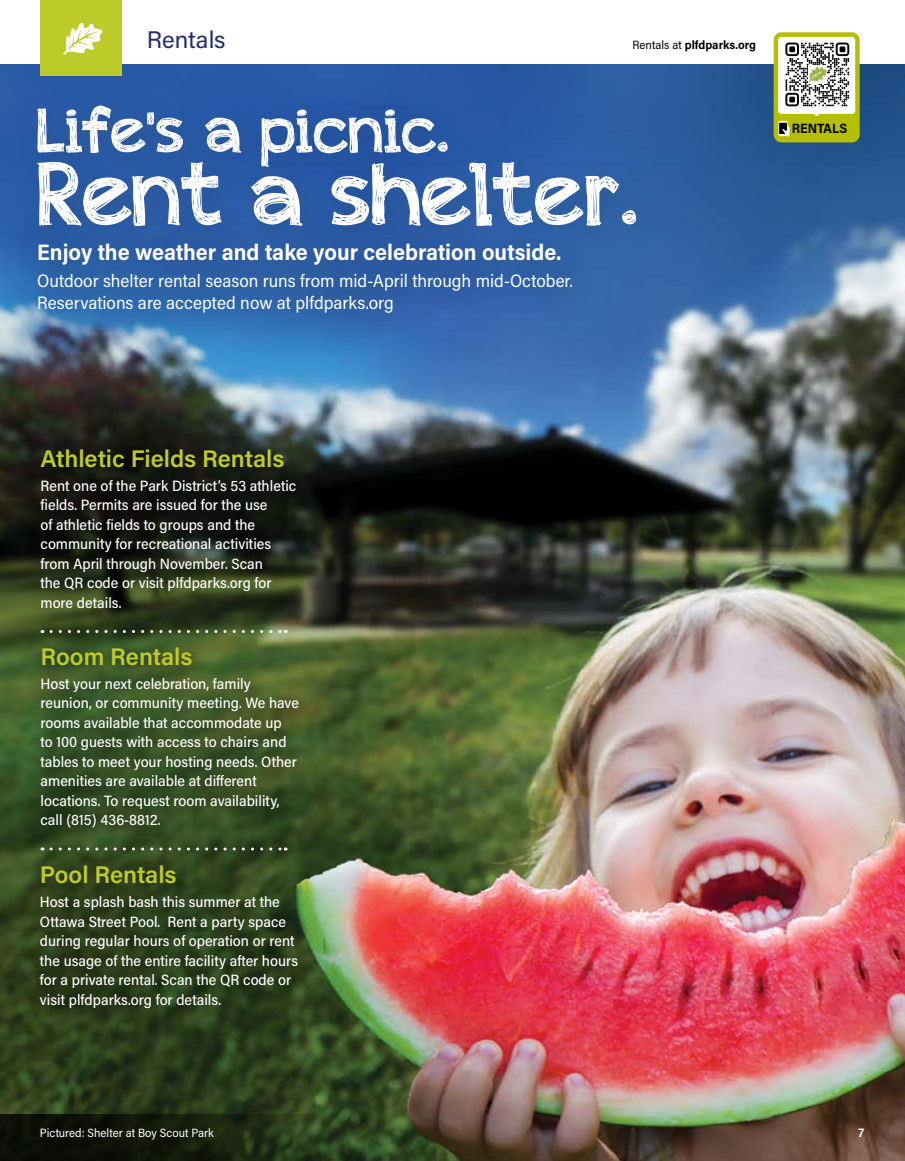
<style>
.page{position:relative;width:905px;height:1161px;background:#fff}
.page>*{position:absolute;margin:0;border:0;box-sizing:border-box;transform-origin:0 0}
.t1{font:87px "appleberry";color:#fff}
.t2{font:61.5px "appleberry";color:#fff}
.t3{font:600 24px "Acumin Pro";color:#bdcb2a}
.t4{font:24px "Acumin Pro";color:#232d68}
.t5{font:700 22.5px "Acumin Pro Semi Cond";color:#fff}
.t6{font:18px/22.5px "Acumin Pro Semi Cond";color:#fff}
.t7{font:500 15px/19.5px "Acumin Pro Semi Cond";color:#fff}
.t8{font:13.5px "Acumin Variable Concept";color:#000}
.t9{font:600 12.75px "Acumin Pro";color:#fff}
.t10{font:12px "Acumin Pro Semi Cond";color:#fff}
.t11{font:700 12px "Acumin Pro Semi Cond";color:#000}
.s1{font-weight:400}
</style>
<div class="page">
<img style="left:0;top:64px;width:904px;height:1097px">
<div style="left:29px;top:635px;width:286px;height:208px;background:#000;opacity:.9"></div>
<div style="left:22px;top:430px;width:296px;height:203px;background:#000;opacity:.75"></div>
<div style="left:0;top:205px;width:619px;height:154px;background:#265087;opacity:.32"></div>
<div style="left:14px;top:218px;width:581px;height:119px;background:#265087;opacity:.41"></div>
<svg style="left:51px;top:630px;width:235px;height:3px"></svg>
<div style="left:40px;top:0;width:82px;height:76px;background:#bdcb2a"></div>
<svg style="left:63px;top:23px;width:39px;height:32px"></svg>
<div style="left:21px;top:846px;width:299px;height:184px;background:#000;opacity:.75"></div>
<div style="left:20px;top:89px;width:453px;height:104px;background:#2757a4"></div>
<div style="left:21px;top:144px;width:641px;height:108px;background:#2a5aa3"></div>
<svg style="left:0;top:1114px;width:621px;height:47px"></svg>
<svg style="left:773px;top:32px;width:86px;height:110px"></svg>
<img style="left:808px;top:66px;width:18px;height:17px">
<h3 class="t4" style="left:147px;top:23px;width:80px">Rentals</h3>
<p class="t11" style="left:632px;top:36px;width:125px"><span class="s1">Rentals at</span> plfdparks.org</p>
<h2 class="t2" style="left:37px;top:87px;width:413px">Life's a picnic.</h2>
<h1 class="t1" style="left:37px;top:133px;width:602px">Rent a shelter.</h1>
<h3 class="t5" style="left:37px;top:236px;width:525px">Enjoy the weather and take your celebration outside.</h3>
<p class="t6" style="left:37px;top:268px;width:537px">Outdoor shelter rental season runs from mid-April through mid-October.<br>Reservations are accepted now at plfdparks.org</p>
<p class="t8" style="left:791px;top:119px;width:57px">RENTALS</p>
<h3 class="t3" style="left:40px;top:442px;width:245px">Athletic Fields Rentals</h3>
<p class="t7" style="left:40px;top:475px;width:257px">Rent one of the Park District’s 53 athletic fields. Permits are issued for the use<br>of athletic fields to groups and the community for recreational activities from April through November. Scan<br>the QR code or visit plfdparks.org for more details.</p>
<h3 class="t3" style="left:40px;top:640px;width:153px">Room Rentals</h3>
<p class="t7" style="left:40px;top:673px;width:260px">Host your next celebration, family reunion, or community meeting. We have rooms available that accommodate up<br>to 100 guests with access to chairs and tables to meet your hosting needs. Other amenities are available at different locations. To request room availability, call (815) 436-8812.</p>
<h3 class="t3" style="left:40px;top:858px;width:138px">Pool Rentals</h3>
<p class="t7" style="left:40px;top:892px;width:259px">Host a splash bash this summer at the Ottawa Street Pool. Rent a party space during regular hours of operation or rent the usage of the entire facility after hours for a private rental. Scan the QR code or visit plfdparks.org for details.</p>
<p class="t10" style="left:40px;top:1124px;width:175px">Pictured: Shelter at Boy Scout Park</p>
<p class="t9" style="left:858px;top:1124px;width:8px">7</p>
</div>
